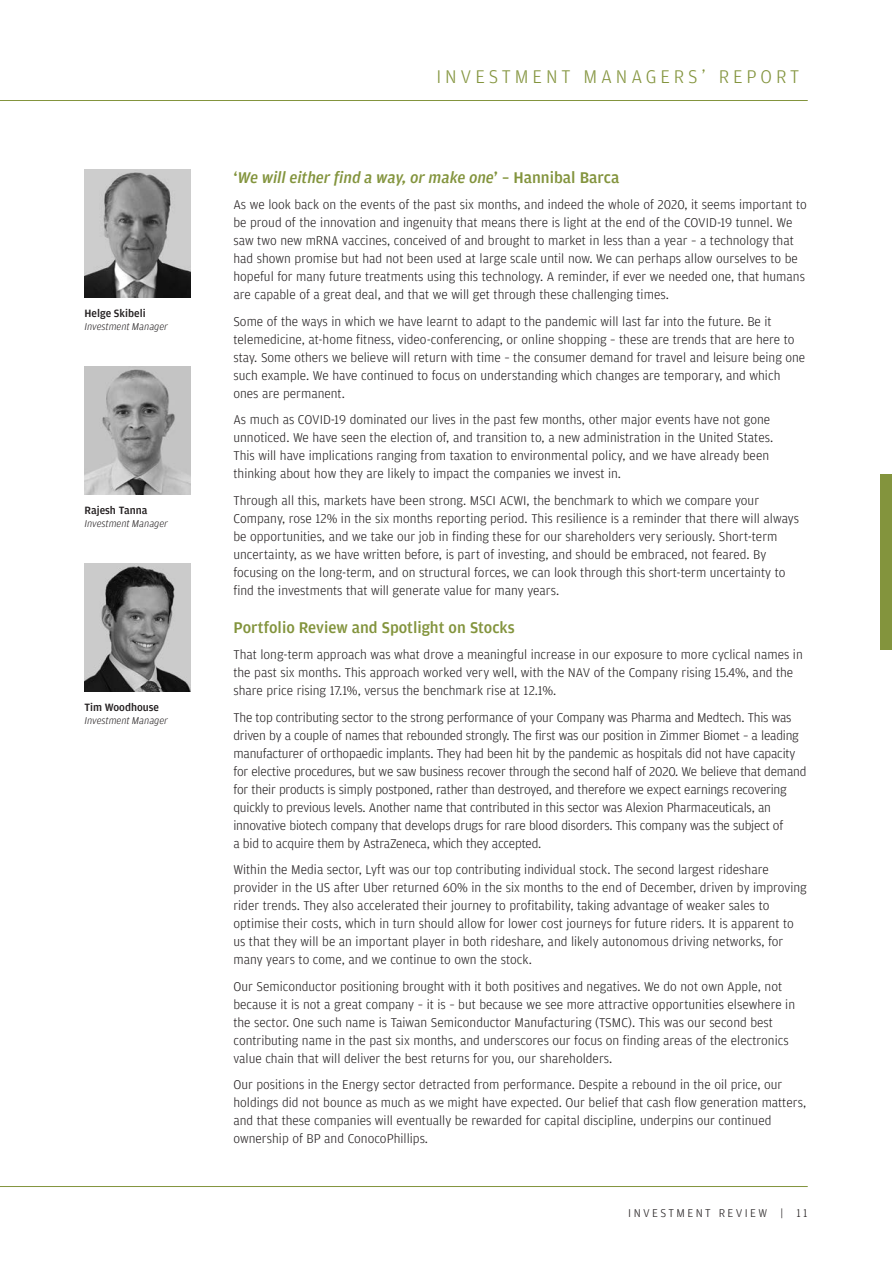
<style>
.page{position:relative;width:892px;height:1263px;background:#fff}
.page>*{position:absolute;margin:0;border:0;box-sizing:border-box;transform-origin:0 0}
.t1{font:300 19.5px "Amplitude";letter-spacing:.2em;color:#83943d}
.t2{font:italic 500 16.5px "Amplitude";color:#83943d}
.t3{font:500 16.5px "Amplitude";color:#83943d}
.t4{font:300 13.5px/18px "Amplitude";color:#231f20}
.t5{font:300 12px "Amplitude";letter-spacing:.2em;color:#231f20}
.t6{font:500 11.25px "Amplitude";color:#231f20}
.t7{font:italic 300 10.5px "Amplitude";color:#231f20}
.s1{font-style:normal}
</style>
<div class="page">
<hr style="left:0;top:100px;width:807px;height:1px;background:#83943d">
<hr style="left:0;top:1186px;width:807px;height:1px;background:#83943d">
<div style="left:880px;top:474px;width:12px;height:176px;background:#83943d"></div>
<img style="left:85px;top:170px;width:106px;height:127px">
<img style="left:85px;top:367px;width:106px;height:127px">
<img style="left:85px;top:564px;width:106px;height:127px">
<p class="t6" style="left:85px;top:309px;width:63px">Helge Skibeli</p>
<p class="t7" style="left:85px;top:320px;width:85px">Investment Manager</p>
<p class="t6" style="left:85px;top:506px;width:64px">Rajesh Tanna</p>
<p class="t7" style="left:85px;top:517px;width:85px">Investment Manager</p>
<p class="t6" style="left:85px;top:703px;width:76px">Tim Woodhouse</p>
<p class="t7" style="left:85px;top:714px;width:85px">Investment Manager</p>
<h1 class="t1" style="left:436px;top:69px;width:364px">INVESTMENT MANAGERS’ REPORT</h1>
<p class="t2" style="left:233px;top:167px;width:387px"><span class="s1">‘</span>We will either find a way, or make one<span class="s1">’ – Hannibal Barca</span></p>
<p class="t4" style="left:233px;top:197px;width:575px">As we look back on the events of the past six months, and indeed the whole of 2020, it seems important to be proud of the innovation and ingenuity that means there is light at the end of the COVID-19 tunnel. We saw two new mRNA vaccines, conceived of and brought to market in less than a year – a technology that had shown promise but had not been used at large scale until now. We can perhaps allow ourselves to be hopeful for many future treatments using this technology. A reminder, if ever we needed one, that humans are capable of a great deal, and that we will get through these challenging times.</p>
<p class="t4" style="left:233px;top:313px;width:573px">Some of the ways in which we have learnt to adapt to the pandemic will last far into the future. Be it telemedicine, at-home fitness, video-conferencing, or online shopping – these are trends that are here to stay. Some others we believe will return with time – the consumer demand for travel and leisure being one such example. We have continued to focus on understanding which changes are temporary, and which ones are permanent.</p>
<p class="t4" style="left:233px;top:412px;width:541px">As much as COVID-19 dominated our lives in the past few months, other major events have not gone unnoticed. We have seen the election of, and transition to, a new administration in the United States.<br>This will have implications ranging from taxation to environmental policy, and we have already been thinking about how they are likely to impact the companies we invest in.</p>
<p class="t4" style="left:233px;top:492px;width:567px">Through all this, markets have been strong. MSCI ACWI, the benchmark to which we compare your Company, rose 12% in the six months reporting period. This resilience is a reminder that there will always be opportunities, and we take our job in finding these for our shareholders very seriously. Short-term uncertainty, as we have written before, is part of investing, and should be embraced, not feared. By focusing on the long-term, and on structural forces, we can look through this short-term uncertainty to find the investments that will generate value for many years.</p>
<p class="t3" style="left:233px;top:621px;width:283px">Portfolio Review and Spotlight on Stocks</p>
<p class="t4" style="left:233px;top:647px;width:571px">That long-term approach was what drove a meaningful increase in our exposure to more cyclical names in the past six months. This approach worked very well, with the NAV of the Company rising 15.4%, and the share price rising 17.1%, versus the benchmark rise at 12.1%.</p>
<p class="t4" style="left:233px;top:709px;width:574px">The top contributing sector to the strong performance of your Company was Pharma and Medtech. This was driven by a couple of names that rebounded strongly. The first was our position in Zimmer Biomet – a leading manufacturer of orthopaedic implants. They had been hit by the pandemic as hospitals did not have capacity for elective procedures, but we saw business recover through the second half of 2020. We believe that demand for their products is simply postponed, rather than destroyed, and therefore we expect earnings recovering quickly to previous levels. Another name that contributed in this sector was Alexion Pharmaceuticals, an innovative biotech company that develops drugs for rare blood disorders. This company was the subject of<br>a bid to acquire them by AstraZeneca, which they accepted.</p>
<p class="t4" style="left:233px;top:862px;width:575px">Within the Media sector, Lyft was our top contributing individual stock. The second largest rideshare provider in the US after Uber returned 60% in the six months to the end of December, driven by improving rider trends. They also accelerated their journey to profitability, taking advantage of weaker sales to optimise their costs, which in turn should allow for lower cost journeys for future riders. It is apparent to us that they will be an important player in both rideshare, and likely autonomous driving networks, for many years to come, and we continue to own the stock.</p>
<p class="t4" style="left:233px;top:978px;width:563px">Our Semiconductor positioning brought with it both positives and negatives. We do not own Apple, not because it is not a great company – it is – but because we see more attractive opportunities elsewhere in the sector. One such name is Taiwan Semiconductor Manufacturing (TSMC). This was our second best contributing name in the past six months, and underscores our focus on finding areas of the electronics value chain that will deliver the best returns for you, our shareholders.</p>
<p class="t4" style="left:233px;top:1077px;width:574px">Our positions in the Energy sector detracted from performance. Despite a rebound in the oil price, our holdings did not bounce as much as we might have expected. Our belief that cash flow generation matters, and that these companies will eventually be rewarded for capital discipline, underpins our continued ownership of BP and ConocoPhillips.</p>
<p class="t5" style="left:628px;top:1208px;width:181px">INVESTMENT REVIEW | 11</p>
</div>
